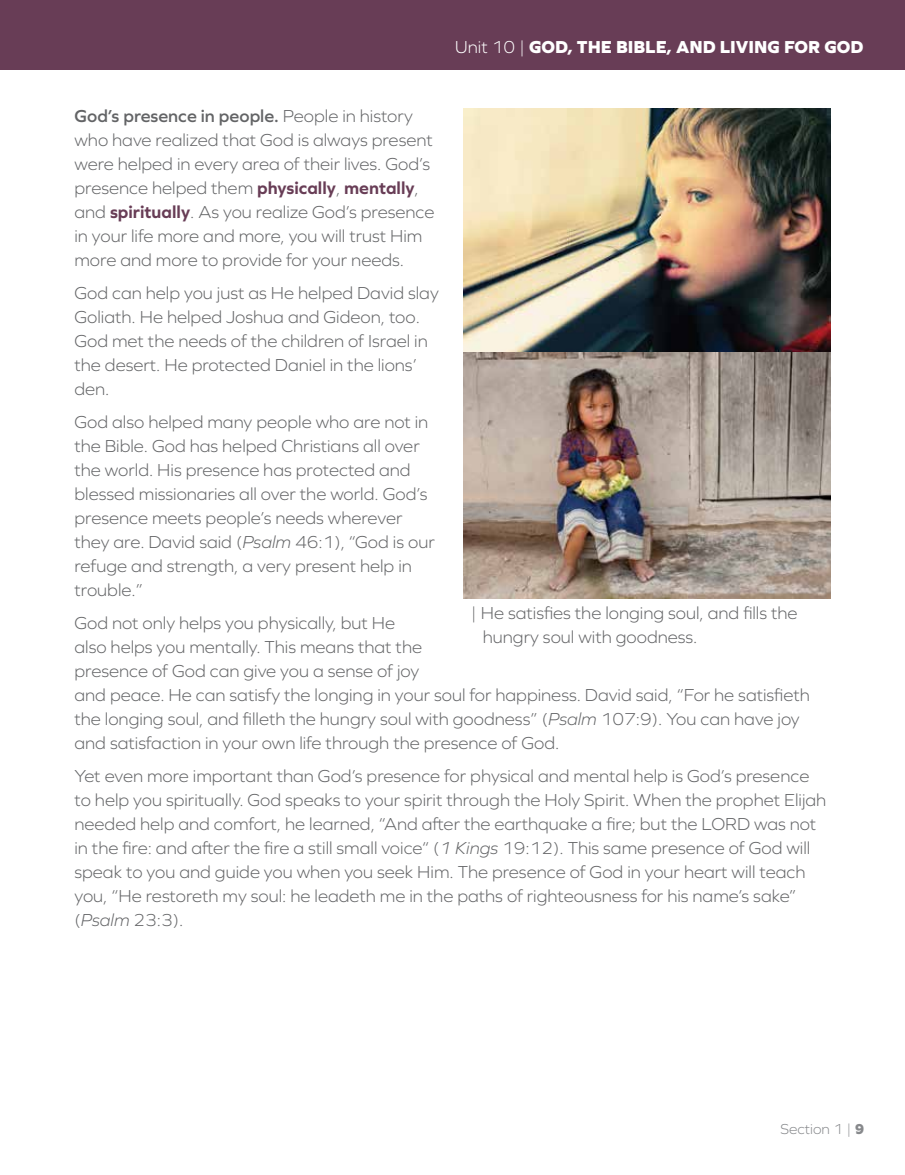
<style>
.page{position:relative;width:905px;height:1175px;background:#fff}
.page>*{position:absolute;margin:0;border:0;box-sizing:border-box;transform-origin:0 0}
.t1{font:300 18px/24px "Graphie";color:#636466}
.t2{font:800 18px "Graphie";color:#fff}
.t3{font:300 15px "Graphie";color:#87898c}
.s1{font-weight:300}
.s2{font-weight:600}
.s3{font-weight:700;color:#683d56}
.s4{font-style:italic}
.s5{font-weight:800}
</style>
<div class="page">
<img style="left:463px;top:108px;width:367px;height:490px">
<div style="left:0;top:0;width:904px;height:69px;background:#683d56"></div>
<p class="t2" style="left:455px;top:36px;width:410px"><span class="s1">Unit 10 |</span> GOD, THE BIBLE, AND LIVING FOR GOD</p>
<p class="t1" style="left:74px;top:103px;width:361px"><span class="s2">God’s presence in people.</span> People in history who have realized that God is always present were helped in every area of their lives. God’s presence helped them <span class="s3">physically</span>, <span class="s3">mentally</span>, and <span class="s3">spiritually</span>. As you realize God’s presence in your life more and more, you will trust Him more and more to provide for your needs.</p>
<p class="t1" style="left:74px;top:280px;width:366px">God can help you just as He helped David slay Goliath. He helped Joshua and Gideon, too.<br>God met the needs of the children of Israel in the desert. He protected Daniel in the lions’ den.</p>
<p class="t1" style="left:74px;top:409px;width:362px">God also helped many people who are not in the Bible. God has helped Christians all over the world. His presence has protected and blessed missionaries all over the world. God’s presence meets people’s needs wherever they are. David said (<span class="s4">Psalm</span> 46:1), “God is our refuge and strength, a very present help in trouble.”</p>
<p class="t1" style="left:74px;top:610px;width:736px">God not only helps you physically, but He<br>also helps you mentally. This means that the<br>presence of God can give you a sense of joy<br>and peace. He can satisfy the longing in your soul for happiness. David said, “For he satisfieth the longing soul, and filleth the hungry soul with goodness” (<span class="s4">Psalm</span> 107:9). You can have joy and satisfaction in your own life through the presence of God.</p>
<p class="t1" style="left:74px;top:763px;width:753px">Yet even more important than God’s presence for physical and mental help is God’s presence to help you spiritually. God speaks to your spirit through the Holy Spirit. When the prophet Elijah needed help and comfort, he learned, “And after the earthquake a fire; but the LORD was not in the fire: and after the fire a still small voice“ (<span class="s4">1 Kings</span> 19:12). This same presence of God will speak to you and guide you when you seek Him. The presence of God in your heart will teach you, “He restoreth my soul: he leadeth me in the paths of righteousness for his name’s sake” (<span class="s4">Psalm</span> 23:3).</p>
<p class="t1" style="left:483px;top:600px;width:316px;text-indent:-12px">| He satisfies the longing soul, and fills the hungry soul with goodness.</p>
<p class="t3" style="left:780px;top:1120px;width:85px">Section 1 | <span class="s5">9</span></p>
</div>
